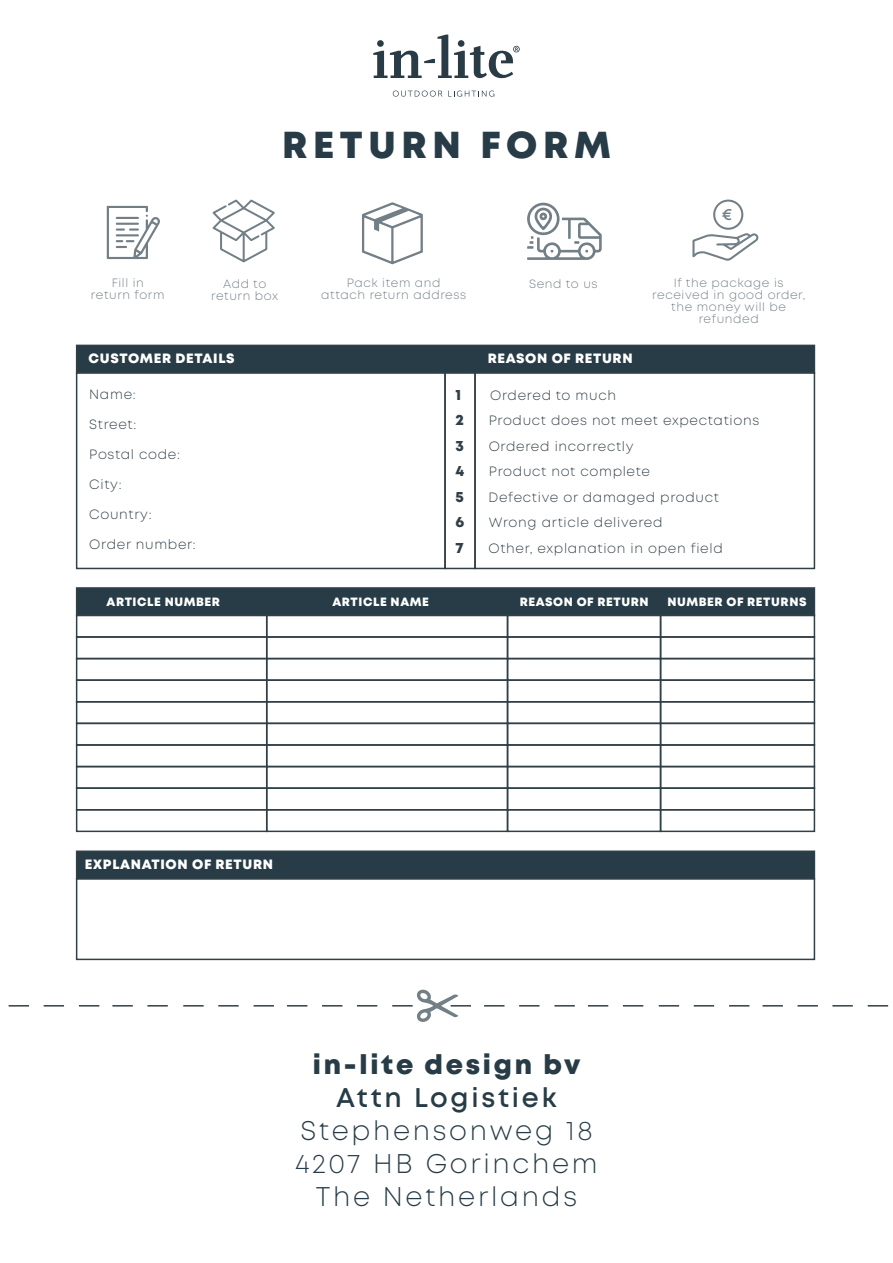
<style>
.page{position:relative;width:893px;height:1263px;background:#fff}
.page>*{position:absolute;margin:0;border:0;box-sizing:border-box;transform-origin:0 0}
.t1{font:800 37.5px "Mont";letter-spacing:.15em;color:#273c46}
.t2{font:300 27px/33px "Mont";letter-spacing:.1em;color:#273c46;text-align:center}
.t3{font:800 27px "Mont";letter-spacing:.1em;color:#273c46}
.t4{font:600 27px "Mont";letter-spacing:.1em;color:#273c46}
.t5{font:600 16.05px "Mont";color:#727f86}
.t6{font:800 15px "Mont";color:#313f47}
.t7{font:300 13.5px "Mont";letter-spacing:.05em;color:#313f47}
.t8{font:800 13.5px "Mont";letter-spacing:.05em;color:#fff}
.t9{font:300 12px/12px "Mont";letter-spacing:.05em;color:#727f86;text-align:center}
.t10{font:800 12px "Mont";letter-spacing:.05em;color:#fff}
</style>
<div class="page">
<svg style="left:107px;top:206px;width:53px;height:53px"></svg>
<svg style="left:393px;top:91px;width:49px;height:6px"></svg>
<svg style="left:448px;top:91px;width:46px;height:6px"></svg>
<svg style="left:373px;top:35px;width:147px;height:43px"></svg>
<div style="left:458px;top:40px;width:6px;height:7px;background:#293c46;border-radius:50%"></div>
<div style="left:377px;top:40px;width:7px;height:7px;background:#293c46;border-radius:50%"></div>
<svg style="left:212px;top:199px;width:63px;height:63px"></svg>
<svg style="left:362px;top:202px;width:61px;height:62px"></svg>
<svg style="left:527px;top:203px;width:75px;height:57px"></svg>
<svg style="left:692px;top:199px;width:67px;height:62px"></svg>
<div style="left:76px;top:345px;width:739px;height:29px;background:#273c46"></div>
<div style="left:76px;top:587px;width:739px;height:29px;background:#273c46;border:2px solid #313f47"></div>
<div style="left:76px;top:850px;width:739px;height:29px;background:#273c46;border:2px solid #313f47"></div>
<div style="left:76px;top:372px;width:370px;height:197px;border:2px solid #313f47"></div>
<div style="left:444px;top:372px;width:32px;height:197px;border:2px solid #313f47"></div>
<div style="left:474px;top:372px;width:341px;height:197px;border:2px solid #313f47"></div>
<div style="left:660px;top:615px;width:155px;height:23px;border:2px solid #313f47"></div>
<div style="left:507px;top:615px;width:154px;height:23px;border:2px solid #313f47"></div>
<div style="left:266px;top:615px;width:242px;height:23px;border:2px solid #313f47"></div>
<div style="left:76px;top:615px;width:191px;height:23px;border:2px solid #313f47"></div>
<div style="left:660px;top:636px;width:155px;height:23px;border:2px solid #313f47"></div>
<div style="left:507px;top:636px;width:154px;height:23px;border:2px solid #313f47"></div>
<div style="left:266px;top:636px;width:242px;height:23px;border:2px solid #313f47"></div>
<div style="left:76px;top:636px;width:191px;height:23px;border:2px solid #313f47"></div>
<div style="left:660px;top:658px;width:155px;height:23px;border:2px solid #313f47"></div>
<div style="left:507px;top:658px;width:154px;height:23px;border:2px solid #313f47"></div>
<div style="left:266px;top:658px;width:242px;height:23px;border:2px solid #313f47"></div>
<div style="left:76px;top:658px;width:191px;height:23px;border:2px solid #313f47"></div>
<div style="left:660px;top:679px;width:155px;height:23px;border:2px solid #313f47"></div>
<div style="left:507px;top:679px;width:154px;height:23px;border:2px solid #313f47"></div>
<div style="left:266px;top:679px;width:242px;height:23px;border:2px solid #313f47"></div>
<div style="left:76px;top:679px;width:191px;height:23px;border:2px solid #313f47"></div>
<div style="left:660px;top:701px;width:155px;height:23px;border:2px solid #313f47"></div>
<div style="left:507px;top:701px;width:154px;height:23px;border:2px solid #313f47"></div>
<div style="left:266px;top:701px;width:242px;height:23px;border:2px solid #313f47"></div>
<div style="left:76px;top:701px;width:191px;height:23px;border:2px solid #313f47"></div>
<div style="left:660px;top:723px;width:155px;height:23px;border:2px solid #313f47"></div>
<div style="left:507px;top:723px;width:154px;height:23px;border:2px solid #313f47"></div>
<div style="left:266px;top:723px;width:242px;height:23px;border:2px solid #313f47"></div>
<div style="left:76px;top:723px;width:191px;height:23px;border:2px solid #313f47"></div>
<div style="left:660px;top:744px;width:155px;height:23px;border:2px solid #313f47"></div>
<div style="left:507px;top:744px;width:154px;height:23px;border:2px solid #313f47"></div>
<div style="left:266px;top:744px;width:242px;height:23px;border:2px solid #313f47"></div>
<div style="left:76px;top:744px;width:191px;height:23px;border:2px solid #313f47"></div>
<div style="left:660px;top:766px;width:155px;height:23px;border:2px solid #313f47"></div>
<div style="left:507px;top:766px;width:154px;height:23px;border:2px solid #313f47"></div>
<div style="left:266px;top:766px;width:242px;height:23px;border:2px solid #313f47"></div>
<div style="left:76px;top:766px;width:191px;height:23px;border:2px solid #313f47"></div>
<div style="left:660px;top:787px;width:155px;height:23px;border:2px solid #313f47"></div>
<div style="left:507px;top:787px;width:154px;height:23px;border:2px solid #313f47"></div>
<div style="left:266px;top:787px;width:242px;height:23px;border:2px solid #313f47"></div>
<div style="left:76px;top:787px;width:191px;height:23px;border:2px solid #313f47"></div>
<div style="left:660px;top:809px;width:155px;height:23px;border:2px solid #313f47"></div>
<div style="left:507px;top:809px;width:154px;height:23px;border:2px solid #313f47"></div>
<div style="left:266px;top:809px;width:242px;height:23px;border:2px solid #313f47"></div>
<div style="left:76px;top:809px;width:191px;height:23px;border:2px solid #313f47"></div>
<div style="left:76px;top:878px;width:739px;height:82px;border:2px solid #313f47"></div>
<svg style="left:484px;top:1005px;width:20px;height:1px"></svg>
<svg style="left:519px;top:1005px;width:20px;height:1px"></svg>
<svg style="left:554px;top:1005px;width:21px;height:1px"></svg>
<svg style="left:588px;top:1005px;width:20px;height:1px"></svg>
<svg style="left:623px;top:1005px;width:20px;height:1px"></svg>
<svg style="left:659px;top:1005px;width:20px;height:1px"></svg>
<svg style="left:694px;top:1005px;width:20px;height:1px"></svg>
<svg style="left:729px;top:1005px;width:20px;height:1px"></svg>
<svg style="left:762px;top:1005px;width:21px;height:1px"></svg>
<svg style="left:797px;top:1005px;width:21px;height:1px"></svg>
<svg style="left:832px;top:1005px;width:21px;height:1px"></svg>
<svg style="left:868px;top:1005px;width:20px;height:1px"></svg>
<svg style="left:9px;top:1005px;width:20px;height:1px"></svg>
<svg style="left:44px;top:1005px;width:20px;height:1px"></svg>
<svg style="left:79px;top:1005px;width:20px;height:1px"></svg>
<svg style="left:112px;top:1005px;width:21px;height:1px"></svg>
<svg style="left:147px;top:1005px;width:21px;height:1px"></svg>
<svg style="left:183px;top:1005px;width:21px;height:1px"></svg>
<svg style="left:218px;top:1005px;width:21px;height:1px"></svg>
<svg style="left:254px;top:1005px;width:20px;height:1px"></svg>
<svg style="left:287px;top:1005px;width:20px;height:1px"></svg>
<svg style="left:322px;top:1005px;width:20px;height:1px"></svg>
<svg style="left:357px;top:1005px;width:20px;height:1px"></svg>
<svg style="left:392px;top:989px;width:79px;height:33px"></svg>
<h1 class="t1" style="left:282px;top:121px;width:330px">RETURN FORM</h1>
<p class="t5" style="left:722px;top:204px;width:12px">€</p>
<p class="t9" style="left:91px;top:277px;width:75px">Fill in return form</p>
<p class="t9" style="left:211px;top:278px;width:69px">Add to return box</p>
<p class="t9" style="left:321px;top:277px;width:147px">Pack item and<br>attach return address</p>
<p class="t9" style="left:529px;top:278px;width:70px">Send to us</p>
<p class="t9" style="left:652px;top:277px;width:154px">If the package is received in good order, the money will be refunded</p>
<p class="t8" style="left:89px;top:350px;width:148px">CUSTOMER DETAILS</p>
<p class="t8" style="left:488px;top:350px;width:147px">REASON OF RETURN</p>
<p class="t7" style="left:89px;top:386px;width:48px">Name:</p>
<p class="t7" style="left:89px;top:416px;width:49px">Street:</p>
<p class="t7" style="left:89px;top:446px;width:92px">Postal code:</p>
<p class="t7" style="left:89px;top:476px;width:34px">City:</p>
<p class="t7" style="left:89px;top:506px;width:64px">Country:</p>
<p class="t7" style="left:89px;top:535px;width:108px">Order number:</p>
<p class="t6" style="left:455px;top:385px;width:7px">1</p>
<p class="t7" style="left:490px;top:387px;width:127px">Ordered to much</p>
<p class="t6" style="left:455px;top:410px;width:10px">2</p>
<p class="t7" style="left:489px;top:412px;width:272px">Product does not meet expectations</p>
<p class="t6" style="left:455px;top:436px;width:10px">3</p>
<p class="t7" style="left:489px;top:438px;width:146px">Ordered incorrectly</p>
<p class="t6" style="left:455px;top:461px;width:10px">4</p>
<p class="t7" style="left:489px;top:463px;width:163px">Product not complete</p>
<p class="t6" style="left:455px;top:487px;width:10px">5</p>
<p class="t7" style="left:489px;top:489px;width:232px">Defective or damaged product</p>
<p class="t6" style="left:455px;top:512px;width:10px">6</p>
<p class="t7" style="left:489px;top:514px;width:175px">Wrong article delivered</p>
<p class="t6" style="left:455px;top:538px;width:10px">7</p>
<p class="t7" style="left:488px;top:540px;width:236px">Other, explanation in open field</p>
<p class="t10" style="left:107px;top:594px;width:115px">ARTICLE NUMBER</p>
<p class="t10" style="left:332px;top:594px;width:98px">ARTICLE NAME</p>
<p class="t10" style="left:520px;top:594px;width:130px">REASON OF RETURN</p>
<p class="t10" style="left:667px;top:594px;width:141px">NUMBER OF RETURNS</p>
<p class="t8" style="left:85px;top:856px;width:190px">EXPLANATION OF RETURN</p>
<h2 class="t3" style="left:313px;top:1047px;width:269px">in-lite design bv</h2>
<h2 class="t4" style="left:336px;top:1080px;width:222px">Attn Logistiek</h2>
<h2 class="t2" style="left:295px;top:1114px;width:304px">Stephensonweg 18<br>4207 HB Gorinchem<br>The Netherlands</h2>
</div>
